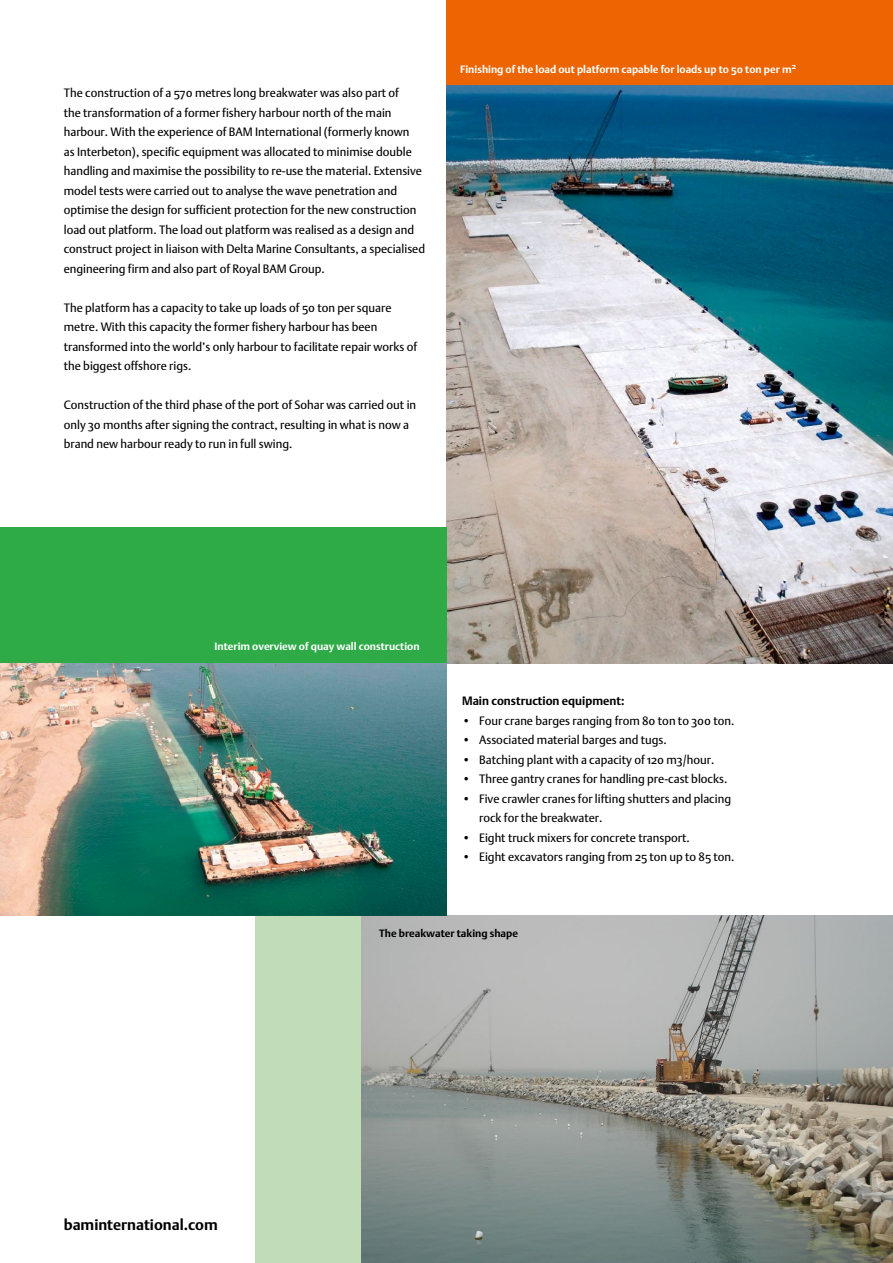
<style>
.page{position:relative;width:893px;height:1263px;background:#fff}
.page>*{position:absolute;margin:0;border:0;box-sizing:border-box;transform-origin:0 0}
.t1{font:700 15px "DTL Argo ST";color:#000}
.t2{font:12px/19.5px "DTL Argo ST";color:#000}
.t3{font:700 12px "DTL Argo ST";color:#000}
.t4{font:700 10.5px "DTL Argo ST";color:#fff}
.t5{font:700 10.5px "DTL Argo ST";color:#000}
</style>
<div class="page">
<div style="left:255px;top:915px;width:106px;height:348px;background:#c0ddb7"></div>
<div style="left:446px;top:0;width:447px;height:250px;background:#ec6502"></div>
<img style="left:446px;top:85px;width:447px;height:578px">
<img style="left:361px;top:915px;width:532px;height:348px">
<img style="left:0;top:663px;width:446px;height:252px">
<div style="left:0;top:527px;width:446px;height:136px;background:#2eaa47"></div>
<p class="t2" style="left:64px;top:83px;width:363px">The construction of a 570 metres long breakwater was also part of<br>the transformation of a former fishery harbour north of the main harbour. With the experience of BAM International (formerly known<br>as Interbeton), specific equipment was allocated to minimise double handling and maximise the possibility to re-use the material. Extensive model tests were carried out to analyse the wave penetration and optimise the design for sufficient protection for the new construction load out platform. The load out platform was realised as a design and construct project in liaison with Delta Marine Consultants, a specialised engineering firm and also part of Royal BAM Group.</p>
<p class="t2" style="left:64px;top:297px;width:355px">The platform has a capacity to take up loads of 50 ton per square metre. With this capacity the former fishery harbour has been transformed into the world’s only harbour to facilitate repair works of the biggest offshore rigs.</p>
<p class="t2" style="left:64px;top:395px;width:354px">Construction of the third phase of the port of Sohar was carried out in only 30 months after signing the contract, resulting in what is now a brand new harbour ready to run in full swing.</p>
<p class="t4" style="left:460px;top:63px;width:337px">Finishing of the load out platform capable for loads up to 50 ton per m<sup>2</sup></p>
<p class="t4" style="left:215px;top:640px;width:207px">Interim overview of quay wall construction</p>
<p class="t3" style="left:462px;top:694px;width:164px">Main construction equipment:</p>
<p class="t2" style="left:462px;top:711px;width:274px">• Four crane barges ranging from 80 ton to 300 ton.</p>
<p class="t2" style="left:462px;top:730px;width:206px">• Associated material barges and tugs.</p>
<p class="t2" style="left:462px;top:750px;width:254px">• Batching plant with a capacity of 120 m3/hour.</p>
<p class="t2" style="left:462px;top:769px;width:267px">• Three gantry cranes for handling pre-cast blocks.</p>
<p class="t2" style="left:479px;top:789px;width:253px;text-indent:-17px">• Five crawler cranes for lifting shutters and placing rock for the breakwater.</p>
<p class="t2" style="left:462px;top:828px;width:229px">• Eight truck mixers for concrete transport.</p>
<p class="t2" style="left:462px;top:847px;width:274px">• Eight excavators ranging from 25 ton up to 85 ton.</p>
<p class="t1" style="left:64px;top:1216px;width:156px">baminternational.com</p>
<p class="t5" style="left:379px;top:927px;width:140px">The breakwater taking shape</p>
</div>
